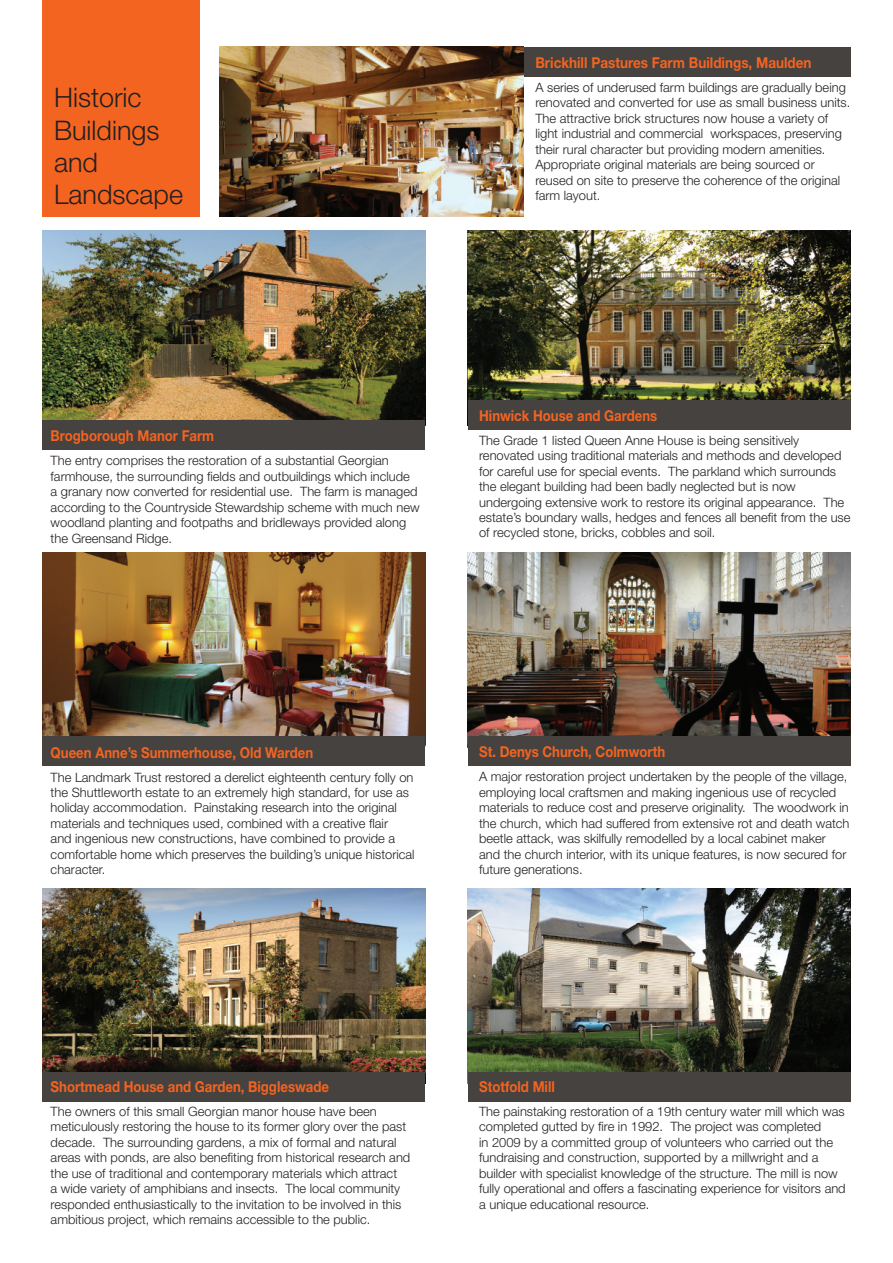
<style>
.page{position:relative;width:893px;height:1263px;background:#fff}
.page>*{position:absolute;margin:0;border:0;box-sizing:border-box;transform-origin:0 0}
.t1{font:300 27px/32.4px "Helvetica Neue";color:#231f20}
.t2{font:700 15px "Helvetica Neue";color:#f36421;scale:.88 1}
.t3{font:700 15px "Helvetica Neue";color:#f36421;scale:.9 1}
.t4{font:300 12.9px/15.5px "Helvetica Neue";color:#231f20}
</style>
<div class="page">
<img style="left:43px;top:230px;width:382px;height:190px">
<img style="left:43px;top:553px;width:382px;height:183px">
<img style="left:43px;top:889px;width:382px;height:182px">
<img style="left:468px;top:230px;width:382px;height:170px">
<img style="left:468px;top:553px;width:382px;height:183px">
<img style="left:468px;top:889px;width:382px;height:182px">
<div style="left:521px;top:47px;width:329px;height:30px;background:#464240"></div>
<img style="left:219px;top:47px;width:304px;height:170px">
<div style="left:468px;top:400px;width:382px;height:29px;background:#464240"></div>
<div style="left:43px;top:420px;width:382px;height:30px;background:#464240"></div>
<div style="left:43px;top:736px;width:382px;height:30px;background:#464240"></div>
<div style="left:468px;top:736px;width:382px;height:30px;background:#464240"></div>
<div style="left:43px;top:1071px;width:382px;height:30px;background:#464240"></div>
<div style="left:468px;top:1071px;width:382px;height:30px;background:#464240"></div>
<div style="left:43px;top:0;width:157px;height:217px;background:#f36421"></div>
<h1 class="t1" style="left:54px;top:81px;width:131px">Historic<br>Buildings and<br>Landscape</h1>
<p class="t3" style="left:535px;top:53px;width:308px">Brickhill Pastures Farm Buildings, Maulden</p>
<p class="t4" style="left:535px;top:79px;width:316px">A series of underused farm buildings are gradually being renovated and converted for use as small business units.<br>The attractive brick structures now house a variety of light industrial and commercial workspaces, preserving their rural character but providing modern amenities.<br>Appropriate original materials are being sourced or reused on site to preserve the coherence of the original farm layout.</p>
<p class="t2" style="left:51px;top:427px;width:187px">Brogborough Manor Farm</p>
<p class="t4" style="left:51px;top:453px;width:370px">The entry comprises the restoration of a substantial Georgian farmhouse, the surrounding fields and outbuildings which include a granary now converted for residential use. The farm is managed according to the Countryside Stewardship scheme with much new woodland planting and footpaths and bridleways provided along the Greensand Ridge.</p>
<p class="t2" style="left:479px;top:406px;width:204px">Hinwick House and Gardens</p>
<p class="t4" style="left:479px;top:432px;width:373px">The Grade 1 listed Queen Anne House is being sensitively renovated using traditional materials and methods and developed for careful use for special events. The parkland which surrounds the elegant building had been badly neglected but is now undergoing extensive work to restore its original appearance. The estate’s boundary walls, hedges and fences all benefit from the use of recycled stone, bricks, cobbles and soil.</p>
<p class="t2" style="left:51px;top:743px;width:300px">Queen Anne’s Summerhouse, Old Warden</p>
<p class="t4" style="left:51px;top:769px;width:365px">The Landmark Trust restored a derelict eighteenth century folly on the Shuttleworth estate to an extremely high standard, for use as holiday accommodation. Painstaking research into the original materials and techniques used, combined with a creative flair<br>and ingenious new constructions, have combined to provide a comfortable home which preserves the building’s unique historical character.</p>
<p class="t2" style="left:479px;top:742px;width:213px">St. Denys Church, Colmworth</p>
<p class="t4" style="left:479px;top:768px;width:372px">A major restoration project undertaken by the people of the village, employing local craftsmen and making ingenious use of recycled materials to reduce cost and preserve originality. The woodwork in the church, which had suffered from extensive rot and death watch beetle attack, was skilfully remodelled by a local cabinet maker and the church interior, with its unique features, is now secured for future generations.</p>
<p class="t2" style="left:51px;top:1077px;width:318px">Shortmead House and Garden, Biggleswade</p>
<p class="t4" style="left:51px;top:1103px;width:361px">The owners of this small Georgian manor house have been meticulously restoring the house to its former glory over the past decade. The surrounding gardens, a mix of formal and natural areas with ponds, are also benefiting from historical research and the use of traditional and contemporary materials which attract<br>a wide variety of amphibians and insects. The local community responded enthusiastically to the invitation to be involved in this ambitious project, which remains accessible to the public.</p>
<p class="t2" style="left:479px;top:1077px;width:88px">Stotfold Mill</p>
<p class="t4" style="left:479px;top:1103px;width:368px">The painstaking restoration of a 19th century water mill which was completed gutted by fire in 1992. The project was completed<br>in 2009 by a committed group of volunteers who carried out the fundraising and construction, supported by a millwright and a builder with specialist knowledge of the structure. The mill is now fully operational and offers a fascinating experience for visitors and a unique educational resource.</p>
</div>
